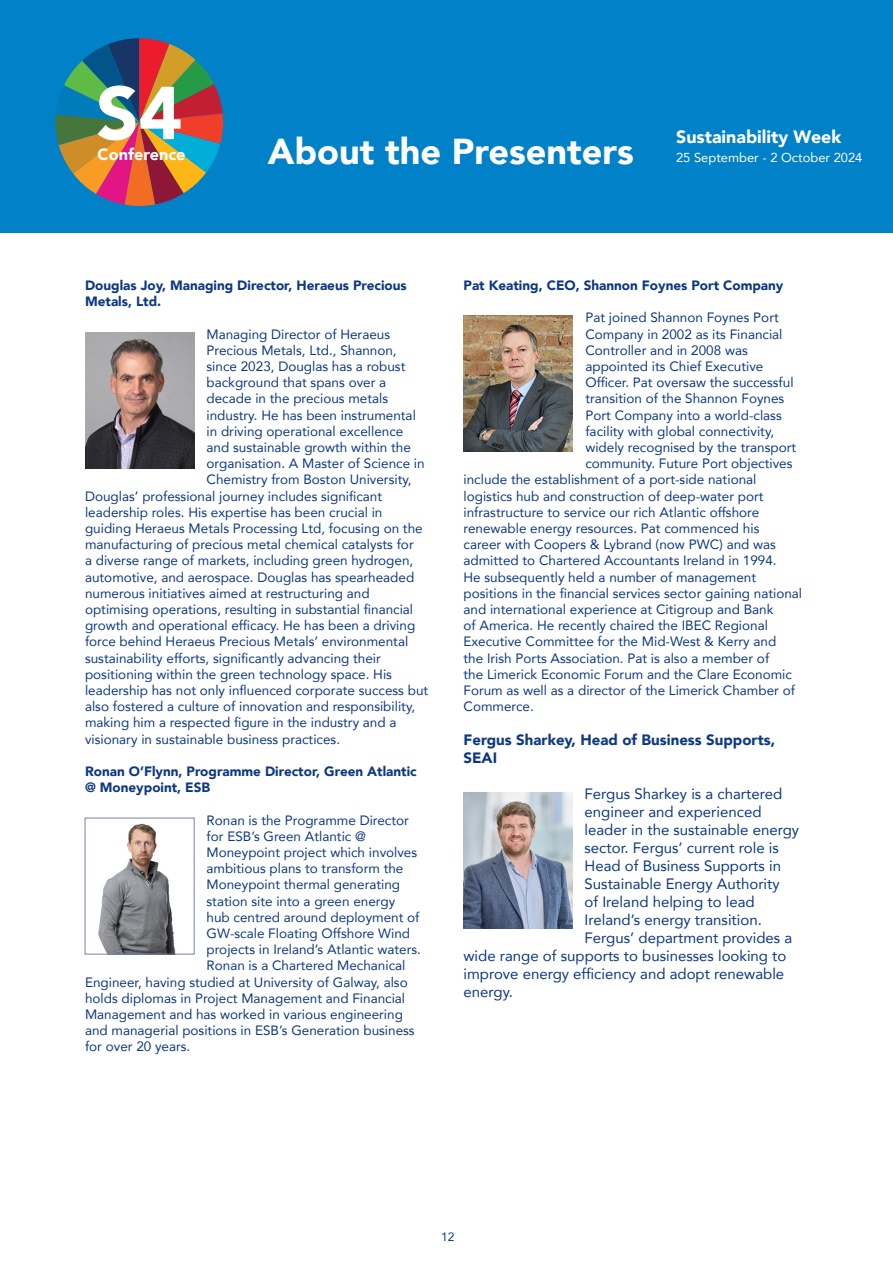
<style>
.page{position:relative;width:893px;height:1263px;background:#fff}
.page>*{position:absolute;margin:0;border:0;box-sizing:border-box;transform-origin:0 0}
.t1{font:900 73.95px "Avenir";color:#fff}
.t2{font:900 36px "Avenir";color:#fff}
.t3{font:900 17.85px "Avenir";color:#fff}
.t4{font:900 16.2px "Avenir";color:#fff}
.t5{font:15px "Avenir";color:#0d3884}
.t6{font:900 15px/18px "Avenir";color:#0d3884}
.t7{font:13.5px "Avenir";color:#0d3884}
.t8{font:900 13.5px/16.2px "Avenir";color:#0d3884}
.t9{font:12.9px "Avenir";color:#fff}
.t10{font:12px "Avenir";color:#0d3884}
</style>
<div class="page">
<div style="left:0;top:0;width:893px;height:232px;background:#0081c8"></div>
<svg style="left:55px;top:38px;width:169px;height:168px"></svg>
<img style="left:463px;top:315px;width:110px;height:136px">
<img style="left:98px;top:823px;width:78px;height:129px">
<div style="left:85px;top:818px;width:110px;height:136px;border:1px solid #7881b4"></div>
<img style="left:85px;top:332px;width:110px;height:136px">
<img style="left:463px;top:792px;width:110px;height:136px">
<p class="t1" style="left:96px;top:50px;width:88px">S4</p>
<p class="t4" style="left:98px;top:140px;width:89px">Conference</p>
<p class="t2" style="left:268px;top:120px;width:367px">About the Presenters</p>
<p class="t3" style="left:676px;top:121px;width:167px">Sustainability Week</p>
<p class="t9" style="left:676px;top:147px;width:188px">25 September - 2 October 2024</p>
<p class="t8" style="left:85px;top:277px;width:323px">Douglas Joy, Managing Director, Heraeus Precious<br>Metals, Ltd.</p>
<p class="t7" style="left:207px;top:323px;width:185px">Managing Director of Heraeus</p>
<p class="t7" style="left:207px;top:339px;width:192px">Precious Metals, Ltd., Shannon,</p>
<p class="t7" style="left:207px;top:355px;width:200px">since 2023, Douglas has a robust</p>
<p class="t7" style="left:207px;top:372px;width:181px">background that spans over a</p>
<p class="t7" style="left:207px;top:388px;width:183px">decade in the precious metals</p>
<p class="t7" style="left:207px;top:404px;width:211px">industry. He has been instrumental</p>
<p class="t7" style="left:207px;top:420px;width:198px">in driving operational excellence</p>
<p class="t7" style="left:207px;top:436px;width:206px">and sustainable growth within the</p>
<p class="t7" style="left:207px;top:453px;width:220px">organisation. A Master of Science in</p>
<p class="t7" style="left:207px;top:469px;width:207px">Chemistry from Boston University,</p>
<p class="t7" style="left:85px;top:485px;width:299px">Douglas’ professional journey includes significant</p>
<p class="t7" style="left:85px;top:501px;width:299px">leadership roles. His expertise has been crucial in</p>
<p class="t7" style="left:85px;top:517px;width:339px">guiding Heraeus Metals Processing Ltd, focusing on the</p>
<p class="t7" style="left:85px;top:534px;width:330px">manufacturing of precious metal chemical catalysts for</p>
<p class="t7" style="left:85px;top:550px;width:330px">a diverse range of markets, including green hydrogen,</p>
<p class="t7" style="left:85px;top:566px;width:331px">automotive, and aerospace. Douglas has spearheaded</p>
<p class="t7" style="left:85px;top:582px;width:286px">numerous initiatives aimed at restructuring and</p>
<p class="t7" style="left:85px;top:598px;width:330px">optimising operations, resulting in substantial financial</p>
<p class="t7" style="left:85px;top:615px;width:332px">growth and operational efficacy. He has been a driving</p>
<p class="t7" style="left:85px;top:631px;width:325px">force behind Heraeus Precious Metals’ environmental</p>
<p class="t7" style="left:85px;top:647px;width:297px">sustainability efforts, significantly advancing their</p>
<p class="t7" style="left:85px;top:663px;width:308px">positioning within the green technology space. His</p>
<p class="t7" style="left:85px;top:679px;width:345px">leadership has not only influenced corporate success but</p>
<p class="t7" style="left:85px;top:696px;width:332px">also fostered a culture of innovation and responsibility,</p>
<p class="t7" style="left:85px;top:712px;width:313px">making him a respected figure in the industry and a</p>
<p class="t7" style="left:85px;top:728px;width:257px">visionary in sustainable business practices.</p>
<p class="t8" style="left:85px;top:763px;width:333px">Ronan O’Flynn, Programme Director, Green Atlantic @ Moneypoint, ESB</p>
<p class="t7" style="left:207px;top:809px;width:204px">Ronan is the Programme Director</p>
<p class="t7" style="left:207px;top:825px;width:161px">for ESB’s Green Atlantic @</p>
<p class="t7" style="left:207px;top:841px;width:212px">Moneypoint project which involves</p>
<p class="t7" style="left:207px;top:858px;width:198px">ambitious plans to transform the</p>
<p class="t7" style="left:207px;top:874px;width:195px">Moneypoint thermal generating</p>
<p class="t7" style="left:207px;top:890px;width:190px">station site into a green energy</p>
<p class="t7" style="left:207px;top:906px;width:214px">hub centred around deployment of</p>
<p class="t7" style="left:207px;top:922px;width:205px">GW-scale Floating Offshore Wind</p>
<p class="t7" style="left:207px;top:939px;width:216px">projects in Ireland’s Atlantic waters.</p>
<p class="t7" style="left:207px;top:955px;width:200px">Ronan is a Chartered Mechanical</p>
<p class="t7" style="left:85px;top:971px;width:324px">Engineer, having studied at University of Galway, also</p>
<p class="t7" style="left:85px;top:987px;width:322px">holds diplomas in Project Management and Financial</p>
<p class="t7" style="left:85px;top:1003px;width:319px">Management and has worked in various engineering</p>
<p class="t7" style="left:85px;top:1020px;width:331px">and managerial positions in ESB’s Generation business</p>
<p class="t7" style="left:85px;top:1036px;width:107px">for over 20 years.</p>
<p class="t8" style="left:463px;top:277px;width:321px">Pat Keating, CEO, Shannon Foynes Port Company</p>
<p class="t7" style="left:585px;top:307px;width:195px">Pat joined Shannon Foynes Port</p>
<p class="t7" style="left:585px;top:323px;width:199px">Company in 2002 as its Financial</p>
<p class="t7" style="left:585px;top:339px;width:164px">Controller and in 2008 was</p>
<p class="t7" style="left:585px;top:355px;width:180px">appointed its Chief Executive</p>
<p class="t7" style="left:585px;top:372px;width:210px">Officer. Pat oversaw the successful</p>
<p class="t7" style="left:585px;top:388px;width:200px">transition of the Shannon Foynes</p>
<p class="t7" style="left:585px;top:404px;width:198px">Port Company into a world-class</p>
<p class="t7" style="left:585px;top:420px;width:190px">facility with global connectivity,</p>
<p class="t7" style="left:585px;top:436px;width:212px">widely recognised by the transport</p>
<p class="t7" style="left:585px;top:453px;width:209px">community. Future Port objectives</p>
<p class="t7" style="left:463px;top:469px;width:294px">include the establishment of a port-side national</p>
<p class="t7" style="left:463px;top:485px;width:302px">logistics hub and construction of deep-water port</p>
<p class="t7" style="left:463px;top:501px;width:297px">infrastructure to service our rich Atlantic offshore</p>
<p class="t7" style="left:463px;top:517px;width:297px">renewable energy resources. Pat commenced his</p>
<p class="t7" style="left:463px;top:534px;width:314px">career with Coopers &amp; Lybrand (now PWC) and was</p>
<p class="t7" style="left:463px;top:550px;width:315px">admitted to Chartered Accountants Ireland in 1994.</p>
<p class="t7" style="left:463px;top:566px;width:294px">He subsequently held a number of management</p>
<p class="t7" style="left:463px;top:582px;width:340px">positions in the financial services sector gaining national</p>
<p class="t7" style="left:463px;top:598px;width:311px">and international experience at Citigroup and Bank</p>
<p class="t7" style="left:463px;top:615px;width:306px">of America. He recently chaired the IBEC Regional</p>
<p class="t7" style="left:463px;top:631px;width:314px">Executive Committee for the Mid-West &amp; Kerry and</p>
<p class="t7" style="left:463px;top:647px;width:307px">the Irish Ports Association. Pat is also a member of</p>
<p class="t7" style="left:463px;top:663px;width:330px">the Limerick Economic Forum and the Clare Economic</p>
<p class="t7" style="left:463px;top:679px;width:333px">Forum as well as a director of the Limerick Chamber of</p>
<p class="t7" style="left:463px;top:696px;width:72px">Commerce.</p>
<p class="t6" style="left:463px;top:731px;width:313px">Fergus Sharkey, Head of Business Supports,<br>SEAI</p>
<p class="t5" style="left:585px;top:782px;width:199px">Fergus Sharkey is a chartered</p>
<p class="t5" style="left:585px;top:800px;width:179px">engineer and experienced</p>
<p class="t5" style="left:585px;top:818px;width:216px">leader in the sustainable energy</p>
<p class="t5" style="left:585px;top:836px;width:196px">sector. Fergus’ current role is</p>
<p class="t5" style="left:585px;top:854px;width:198px">Head of Business Supports in</p>
<p class="t5" style="left:585px;top:872px;width:197px">Sustainable Energy Authority</p>
<p class="t5" style="left:585px;top:890px;width:172px">of Ireland helping to lead</p>
<p class="t5" style="left:585px;top:908px;width:179px">Ireland’s energy transition.</p>
<p class="t5" style="left:585px;top:926px;width:209px">Fergus’ department provides a</p>
<p class="t5" style="left:463px;top:944px;width:324px">wide range of supports to businesses looking to</p>
<p class="t5" style="left:463px;top:962px;width:322px">improve energy efficiency and adopt renewable</p>
<p class="t5" style="left:463px;top:980px;width:51px">energy.</p>
<p class="t10" style="left:441px;top:1227px;width:15px">12</p>
</div>
